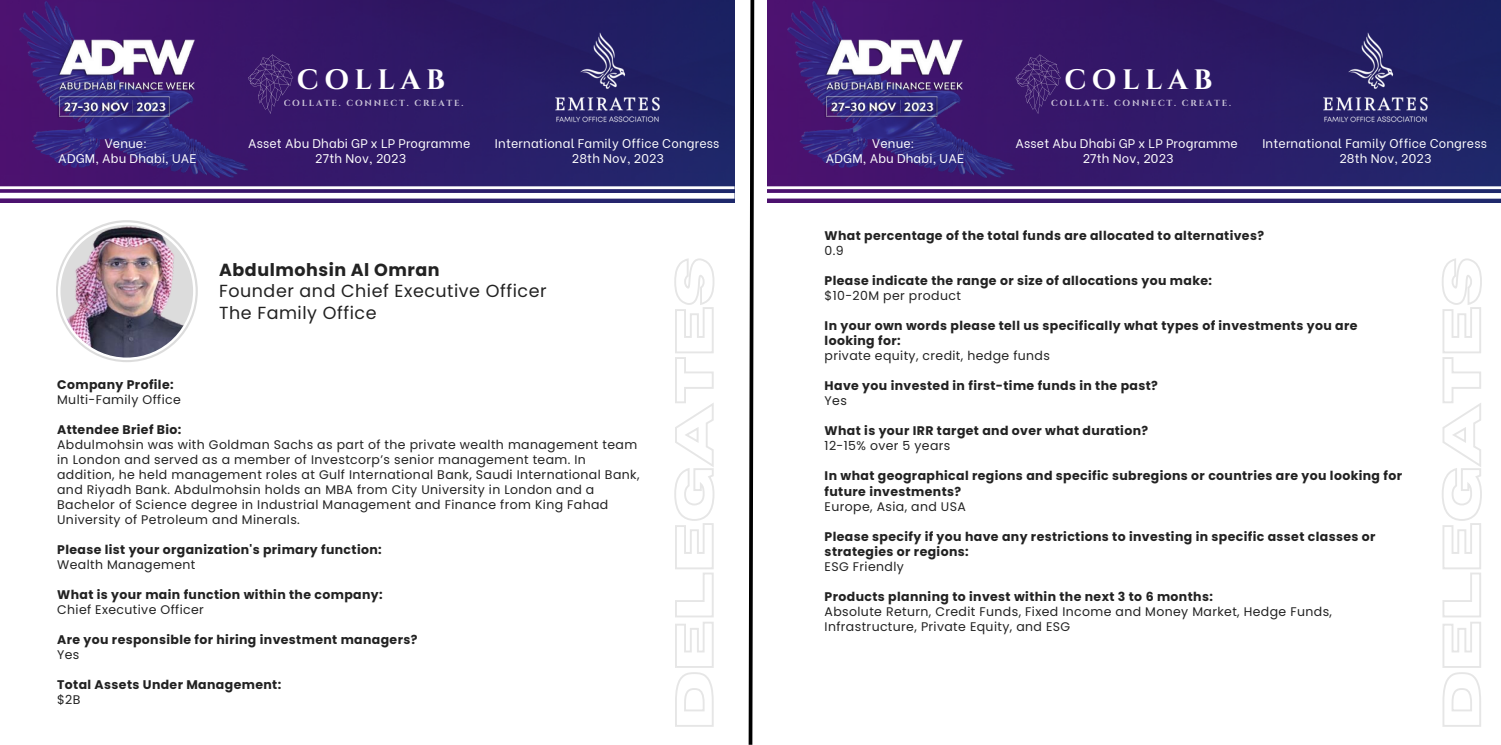
<style>
.page{position:relative;width:1501px;height:745px;background:#fff}
.page>*{position:absolute;margin:0;border:0;box-sizing:border-box;transform-origin:0 0}
.t1{font:700 28.12px "Cinzel";letter-spacing:.2em;color:#fff}
.t2{font:17.5px "Poppins";letter-spacing:.03em;color:#222}
.t3{font:700 17.5px "Poppins";letter-spacing:.03em;color:#222}
.t4{font:700 12.5px/15px "Poppins";letter-spacing:.03em;color:#222}
.t5{font:12.5px/15px "Poppins";letter-spacing:.03em;color:#222}
.t6{font:12.5px "Be Vietnam";letter-spacing:.015em;color:#fff}
.t7{font:700 8.75px "Cinzel";letter-spacing:.2em;color:#fff}
</style>
<div class="page">
<img style="left:0;top:0;width:735px;height:202px">
<img style="left:11px;top:0;width:250px;height:186px">
<img style="left:57px;top:37px;width:141px;height:82px">
<img style="left:549px;top:29px;width:117px;height:98px">
<div style="left:0;top:193px;width:735px;height:6px;background:#fff"></div>
<hr style="left:0;top:186px;width:735px;height:3px;background:#fff">
<svg style="left:748px;top:0;width:7px;height:744px"></svg>
<svg style="left:248px;top:54px;width:45px;height:60px;background:#422271"></svg>
<img style="left:767px;top:0;width:734px;height:202px">
<img style="left:778px;top:0;width:251px;height:186px">
<img style="left:825px;top:37px;width:140px;height:82px">
<img style="left:1316px;top:29px;width:117px;height:98px">
<div style="left:762px;top:193px;width:739px;height:6px;background:#fff"></div>
<hr style="left:762px;top:186px;width:739px;height:3px;background:#fff">
<svg style="left:1016px;top:54px;width:45px;height:60px;background:#422271"></svg>
<svg style="left:674px;top:258px;width:41px;height:469px"></svg>
<svg style="left:1442px;top:258px;width:40px;height:469px"></svg>
<img style="left:58px;top:222px;width:138px;height:138px">
<p class="t6" style="left:105px;top:133px;width:44px">Venue:</p>
<p class="t6" style="left:58px;top:148px;width:140px">ADGM, Abu Dhabi, UAE</p>
<p class="t1" style="left:297px;top:62px;width:150px">COLLAB</p>
<p class="t7" style="left:284px;top:97px;width:181px">COLLATE. CONNECT. CREATE.</p>
<p class="t6" style="left:248px;top:133px;width:224px">Asset Abu Dhabi GP x LP Programme</p>
<p class="t6" style="left:315px;top:148px;width:92px">27th Nov, 2023</p>
<p class="t6" style="left:495px;top:133px;width:226px">International Family Office Congress</p>
<p class="t6" style="left:572px;top:148px;width:94px">28th Nov, 2023</p>
<p class="t3" style="left:219px;top:257px;width:222px">Abdulmohsin Al Omran</p>
<p class="t2" style="left:219px;top:279px;width:329px">Founder and Chief Executive Officer</p>
<p class="t2" style="left:219px;top:300px;width:159px">The Family Office</p>
<p class="t4" style="left:57px;top:377px;width:118px">Company Profile:</p>
<p class="t5" style="left:57px;top:392px;width:125px">Multi-Family Office</p>
<p class="t4" style="left:57px;top:422px;width:126px">Attendee Brief Bio:</p>
<p class="t5" style="left:57px;top:437px;width:584px">Abdulmohsin was with Goldman Sachs as part of the private wealth management team in London and served as a member of Investcorp’s senior management team. In addition, he held management roles at Gulf International Bank, Saudi International Bank, and Riyadh Bank. Abdulmohsin holds an MBA from City University in London and a Bachelor of Science degree in Industrial Management and Finance from King Fahad University of Petroleum and Minerals.</p>
<p class="t4" style="left:57px;top:542px;width:326px">Please list your organization's primary function:</p>
<p class="t5" style="left:57px;top:557px;width:140px">Wealth Management</p>
<p class="t4" style="left:57px;top:587px;width:327px">What is your main function within the company:</p>
<p class="t5" style="left:57px;top:602px;width:148px">Chief Executive Officer</p>
<p class="t4" style="left:57px;top:632px;width:362px">Are you responsible for hiring investment managers?</p>
<p class="t5" style="left:57px;top:647px;width:24px">Yes</p>
<p class="t4" style="left:57px;top:677px;width:226px">Total Assets Under Management:</p>
<p class="t5" style="left:57px;top:692px;width:25px">$2B</p>
<p class="t6" style="left:872px;top:133px;width:44px">Venue:</p>
<p class="t6" style="left:826px;top:148px;width:140px">ADGM, Abu Dhabi, UAE</p>
<p class="t1" style="left:1064px;top:62px;width:150px">COLLAB</p>
<p class="t7" style="left:1051px;top:97px;width:181px">COLLATE. CONNECT. CREATE.</p>
<p class="t6" style="left:1015px;top:133px;width:224px">Asset Abu Dhabi GP x LP Programme</p>
<p class="t6" style="left:1083px;top:148px;width:92px">27th Nov, 2023</p>
<p class="t6" style="left:1262px;top:133px;width:226px">International Family Office Congress</p>
<p class="t6" style="left:1339px;top:148px;width:94px">28th Nov, 2023</p>
<p class="t4" style="left:825px;top:228px;width:441px">What percentage of the total funds are allocated to alternatives?</p>
<p class="t5" style="left:825px;top:243px;width:21px">0.9</p>
<p class="t4" style="left:825px;top:273px;width:389px">Please indicate the range or size of allocations you make:</p>
<p class="t5" style="left:825px;top:288px;width:138px">$10-20M per product</p>
<p class="t4" style="left:825px;top:318px;width:534px">In your own words please tell us specifically what types of investments you are looking for:</p>
<p class="t5" style="left:825px;top:348px;width:227px">private equity, credit, hedge funds</p>
<p class="t4" style="left:825px;top:378px;width:335px">Have you invested in first-time funds in the past?</p>
<p class="t5" style="left:825px;top:393px;width:24px">Yes</p>
<p class="t4" style="left:825px;top:423px;width:325px">What is your IRR target and over what duration?</p>
<p class="t5" style="left:825px;top:438px;width:127px">12-15% over 5 years</p>
<p class="t4" style="left:825px;top:468px;width:579px">In what geographical regions and specific subregions or countries are you looking for future investments?</p>
<p class="t5" style="left:825px;top:498px;width:143px">Europe, Asia, and USA</p>
<p class="t4" style="left:825px;top:528px;width:552px">Please specify if you have any restrictions to investing in specific asset classes or strategies or regions:</p>
<p class="t5" style="left:825px;top:558px;width:81px">ESG Friendly</p>
<p class="t4" style="left:825px;top:588px;width:390px">Products planning to invest within the next 3 to 6 months:</p>
<p class="t5" style="left:825px;top:603px;width:509px">Absolute Return, Credit Funds, Fixed Income and Money Market, Hedge Funds,<br>Infrastructure, Private Equity, and ESG</p>
</div>
